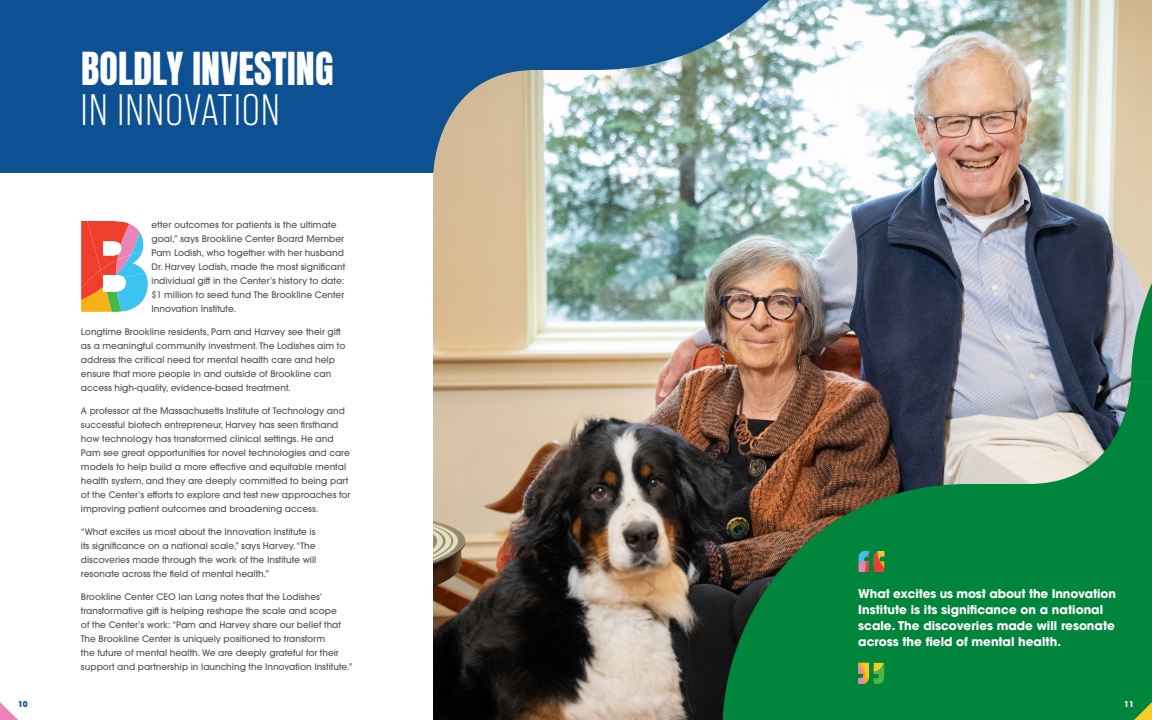
<style>
.page{position:relative;width:1152px;height:720px;background:#fff}
.page>*{position:absolute;margin:0;border:0;box-sizing:border-box;transform-origin:0 0}
.Sections{font:44px "Bebas Neue Pro";letter-spacing:.03em;color:#fff}
.Sections-2{font:38px "Anton";letter-spacing:.005em;color:#fff}
.Pull_Quote{font:700 12px/16px "ITC Avant Garde Pro";color:#fff}
.t1{font:500 9px/14px "ITC Avant Garde Pro";color:#535659}
.t2{font:700 8px "ITC Avant Garde Pro";color:#0d5193}
.t3{font:700 8px "ITC Avant Garde Pro";color:#fff}
</style>
<div class="page">
<svg style="left:0;top:702px;width:18px;height:18px"></svg>
<div style="left:0;top:0;width:433px;height:172px;background:#0d5193"></div>
<img style="left:433px;top:0;width:719px;height:720px">
<svg style="left:433px;top:0;width:409px;height:172px"></svg>
<svg style="left:722px;top:382px;width:430px;height:338px"></svg>
<svg style="left:1131px;top:34px;width:21px;height:348px"></svg>
<div style="left:828px;top:546px;width:324px;height:174px;background:#00853d"></div>
<svg style="left:1134px;top:702px;width:18px;height:18px"></svg>
<svg style="left:81px;top:221px;width:67px;height:91px"></svg>
<svg style="left:858px;top:663px;width:27px;height:21px"></svg>
<svg style="left:858px;top:551px;width:27px;height:21px"></svg>
<p class="t2" style="left:18px;top:699px;width:11px">10</p>
<p class="Sections-2" style="left:81px;top:50px;width:254px">BOLDLY INVESTING</p>
<p class="Sections" style="left:81px;top:86px;width:200px">IN INNOVATION</p>
<p class="t1" style="left:152px;top:217px;width:195px">etter outcomes for patients is the ultimate goal,” says Brookline Center Board Member Pam Lodish, who together with her husband Dr. Harvey Lodish, made the most significant individual gift in the Center’s history to date: $1 million to seed fund The Brookline Center Innovation Institute.</p>
<p class="t1" style="left:81px;top:324px;width:266px">Longtime Brookline residents, Pam and Harvey see their gift as a meaningful community investment. The Lodishes aim to address the critical need for mental health care and help ensure that more people in and outside of Brookline can access high-quality, evidence-based treatment.</p>
<p class="t1" style="left:81px;top:403px;width:271px">A professor at the Massachusetts Institute of Technology and successful biotech entrepreneur, Harvey has seen firsthand how technology has transformed clinical settings. He and Pam see great opportunities for novel technologies and care models to help build a more effective and equitable mental health system, and they are deeply committed to being part of the Center’s efforts to explore and test new approaches for improving patient outcomes and broadening access.</p>
<p class="t1" style="left:81px;top:524px;width:237px;text-align:justify">“What excites us most about the Innovation Institute is its significance on a national scale,” says Harvey. “The discoveries made through the work of the Institute will resonate across the field of mental health.”</p>
<p class="t1" style="left:81px;top:589px;width:273px">Brookline Center CEO Ian Lang notes that the Lodishes’ transformative gift is helping reshape the scale and scope<br>of the Center’s work: “Pam and Harvey share our belief that The Brookline Center is uniquely positioned to transform<br>the future of mental health. We are deeply grateful for their support and partnership in launching the Innovation Institute.”</p>
<p class="Pull_Quote" style="left:858px;top:585px;width:259px">What excites us most about the Innovation Institute is its significance on a national scale. The discoveries made will resonate across the field of mental health.</p>
<p class="t3" style="left:1124px;top:699px;width:11px">11</p>
</div>
